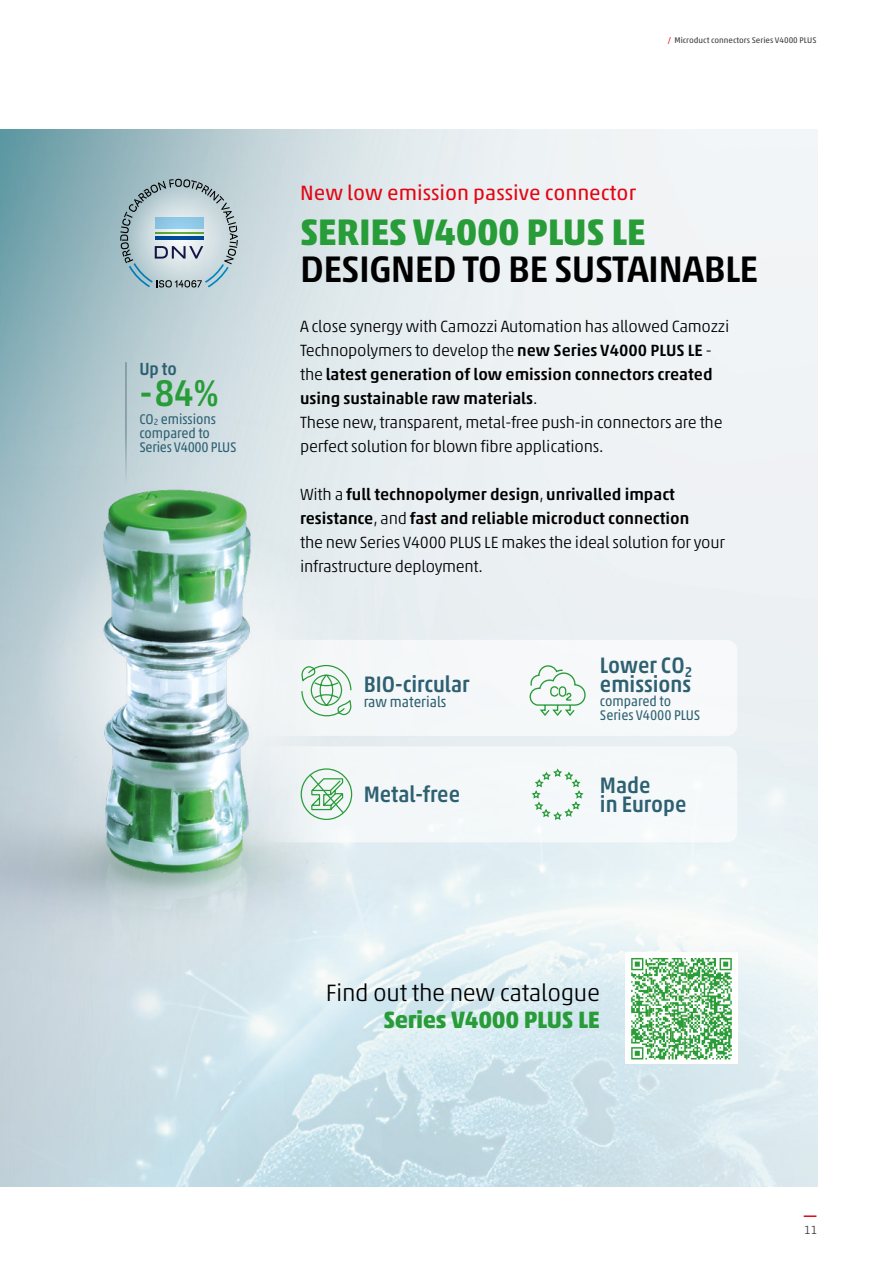
<style>
.page{position:relative;width:893px;height:1263px;background:#fff}
.page>*{position:absolute;margin:0;border:0;box-sizing:border-box;transform-origin:0 0}
.t1{font:500 37.8px "Akko W1 G";color:#289c38;scale:.91 1}
.t2{font:500 37.5px "Akko W1 G";letter-spacing:-.02em;color:#000}
.t3{font:700 37.5px "Akko W1 G";letter-spacing:-.01em;color:#289c38}
.t4{font:300 24px "Akko W1 G";letter-spacing:-.015em;color:#000}
.t5{font:700 24px "Akko W1 G";letter-spacing:-.015em;color:#289c38}
.t6{font:500 22.65px/19.2px "Akko W1 G";color:#2d6071;scale:.91 1}
.t7{font:21px "Akko W1 G";color:#e30613}
.t8{font:500 17.85px "Akko W1 G";color:#2d6071;scale:.91 1}
.t9{font:300 16.5px/24px "Akko W1 G";letter-spacing:-.015em;color:#000}
.t10{font:15.15px "Akko W1 G";color:#2d6071;scale:.91 1}
.t11{font:14.25px/14.2px "Akko W1 G";letter-spacing:-.005em;color:#2d6071;scale:.91 1}
.t12{font:300 12px "Akko W1 G";color:#3c3c3b}
.t13{font:8.25px "Akko W1 G";color:#3c3c3b}
.s1{color:#e30613}
.s2{font-weight:500}
</style>
<div class="page">
<img style="left:0;top:129px;width:817px;height:1057px">
<img style="left:0;top:401px;width:600px;height:627px">
<img style="left:79px;top:472px;width:186px;height:430px">
<svg style="left:804px;top:1215px;width:12px;height:2px"></svg>
<hr style="left:126px;top:362px;width:1px;height:121px;background:#8295a2">
<svg style="left:119px;top:177px;width:121px;height:121px"></svg>
<svg style="left:120px;top:179px;width:118px;height:108px;background:#abc0c7"></svg>
<svg style="left:148px;top:640px;width:589px;height:96px;fill:#f5f8f9"></svg>
<svg style="left:148px;top:746px;width:589px;height:96px;fill:#f3f7f9"></svg>
<svg style="left:530px;top:768px;width:55px;height:53px"></svg>
<svg style="left:530px;top:664px;width:57px;height:53px"></svg>
<img style="left:626px;top:952px;width:111px;height:112px">
<div style="left:301px;top:768px;width:51px;height:52px;border:1px solid #289c38;border-radius:50%"></div>
<svg style="left:308px;top:773px;width:37px;height:41px"></svg>
<svg style="left:298px;top:664px;width:57px;height:53px"></svg>
<p class="t8" style="left:139px;top:355px;width:43px">Up to</p>
<p class="t11" style="left:139px;top:411px;width:108px">CO<sub>2</sub> emissions compared to<br>Series V4000 PLUS</p>
<h1 class="t1" style="left:140px;top:365px;width:89px">-84%</h1>
<p class="t13" style="left:668px;top:34px;width:150px"><span class="s1">/</span> Microduct connectors Series V4000 PLUS</p>
<p class="t7" style="left:300px;top:178px;width:337px">New low emission passive connector</p>
<h2 class="t3" style="left:300px;top:203px;width:347px">SERIES V4000 PLUS LE</h2>
<h2 class="t2" style="left:300px;top:241px;width:460px">DESIGNED TO BE SUSTAINABLE</h2>
<p class="t9" style="left:300px;top:314px;width:431px">A close synergy with Camozzi Automation has allowed Camozzi Technopolymers to develop the <span class="s2">new Series V4000 PLUS LE</span> - the <span class="s2">latest generation of low emission connectors created using sustainable raw materials</span>.<br>These new, transparent, metal-free push-in connectors are the perfect solution for blown fibre applications.</p>
<p class="t9" style="left:300px;top:482px;width:426px">With a <span class="s2">full technopolymer design</span>, <span class="s2">unrivalled impact resistance</span>, and <span class="s2">fast and reliable microduct connection<br></span>the new Series V4000 PLUS LE makes the ideal solution for your infrastructure deployment.</p>
<h3 class="t6" style="left:364px;top:673px;width:118px">BIO-circular</h3>
<p class="t10" style="left:364px;top:691px;width:92px">raw materials</p>
<h3 class="t6" style="left:364px;top:783px;width:107px">Metal-free</h3>
<h3 class="t6" style="left:600px;top:653px;width:103px">Lower CO<sub>2 </sub>emissions</h3>
<p class="t11" style="left:600px;top:693px;width:112px">compared to<br>Series V4000 PLUS</p>
<h3 class="t6" style="left:600px;top:774px;width:97px">Made<br>in Europe</h3>
<h3 class="t4" style="left:326px;top:976px;width:276px">Find out the new catalogue</h3>
<h3 class="t5" style="left:383px;top:1002px;width:218px">Series V4000 PLUS LE</h3>
<p class="t12" style="left:804px;top:1221px;width:15px">11</p>
</div>
